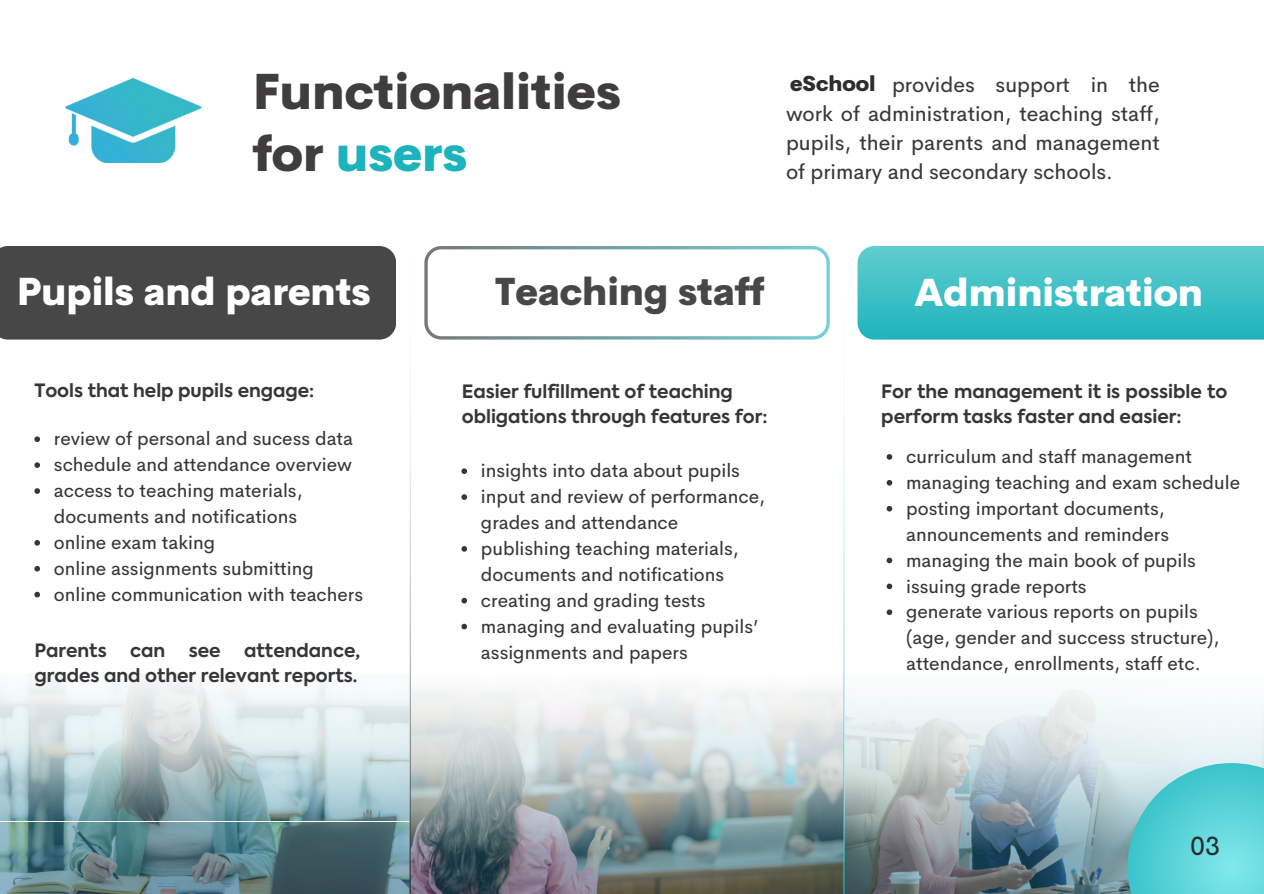
<style>
.page{position:relative;width:1264px;height:894px;background:#fff}
.page>*{position:absolute;margin:0;border:0;box-sizing:border-box;transform-origin:0 0}
.t1{font:800 48.9px/61.8px "Cerebri Sans";color:#403d3f}
.t2{font:800 37.8px "Cerebri Sans";color:#fff}
.t3{font:800 37.8px "Cerebri Sans";color:#474747}
.t4{font:26.4px "Cerebri Sans";color:#2b2d2c}
.t5{font:21px/29.2px "Cerebri Sans";color:#373838;text-align:justify}
.t6{font:800 21px "Cerebri Sans";color:#2e2d2d}
.t7{font:18.75px/25.8px "Cerebri Sans";color:#363636}
.t8{font:700 18.3px/24.8px "Axiforma";color:#363636}
.s1{color:#1db3bd}
.s2{color:#fff}
</style>
<div class="page">
<svg style="left:0;top:820px;width:409px;height:73px;background:#587c83"></svg>
<svg style="left:0;top:663px;width:410px;height:157px"></svg>
<svg style="left:857px;top:246px;width:406px;height:93px;background:#40c0c6"></svg>
<svg style="left:409px;top:853px;width:434px;height:40px;background:#646c6e"></svg>
<svg style="left:844px;top:850px;width:283px;height:43px;background:#5c7079"></svg>
<svg style="left:844px;top:667px;width:419px;height:183px"></svg>
<div style="left:0;top:246px;width:396px;height:93px;background:#474747"></div>
<svg style="left:409px;top:672px;width:434px;height:181px"></svg>
<svg style="left:1127px;top:762px;width:136px;height:131px;background:#69d3d9"></svg>
<img style="left:65px;top:78px;width:136px;height:85px">
<svg style="left:424px;top:246px;width:405px;height:93px"></svg>
<svg style="left:34px;top:436px;width:6px;height:6px"></svg>
<svg style="left:34px;top:462px;width:6px;height:6px"></svg>
<svg style="left:34px;top:488px;width:6px;height:5px"></svg>
<svg style="left:34px;top:540px;width:6px;height:5px"></svg>
<svg style="left:34px;top:565px;width:6px;height:6px"></svg>
<svg style="left:34px;top:591px;width:6px;height:6px"></svg>
<hr style="left:410px;top:246px;width:1px;height:647px;background:#bfbfbf">
<hr style="left:843px;top:293px;width:1px;height:600px;background:#bfbfbf">
<svg style="left:461px;top:468px;width:6px;height:6px"></svg>
<svg style="left:461px;top:494px;width:6px;height:5px"></svg>
<svg style="left:461px;top:546px;width:6px;height:5px"></svg>
<svg style="left:461px;top:597px;width:6px;height:6px"></svg>
<svg style="left:461px;top:623px;width:6px;height:6px"></svg>
<svg style="left:886px;top:454px;width:6px;height:5px"></svg>
<svg style="left:886px;top:480px;width:6px;height:5px"></svg>
<svg style="left:886px;top:505px;width:6px;height:6px"></svg>
<svg style="left:886px;top:557px;width:6px;height:6px"></svg>
<svg style="left:886px;top:583px;width:6px;height:6px"></svg>
<svg style="left:886px;top:609px;width:6px;height:6px"></svg>
<p class="t1" style="left:253px;top:62px;width:369px">Functionalities for <span class="s1">users</span></p>
<p class="t5" style="left:786px;top:70px;width:375px"><span class="s2">eUniversity</span>provides support in the work of administration, teaching staff, pupils, their parents and management of primary and secondary schools.</p>
<p class="t6" style="left:790px;top:71px;width:87px">eSchool</p>
<p class="t2" style="left:17px;top:268px;width:355px">Pupils and parents</p>
<p class="t3" style="left:495px;top:268px;width:271px">Teaching staff</p>
<p class="t2" style="left:914px;top:270px;width:290px">Administration</p>
<p class="t8" style="left:34px;top:380px;width:281px">Tools that help pupils engage:</p>
<h2 class="t7" style="left:54px;top:426px;width:301px">review of personal and sucess data</h2>
<h2 class="t7" style="left:54px;top:452px;width:300px">schedule and attendance overview</h2>
<h5 class="t7" style="left:54px;top:478px;width:250px">access to teaching materials, documents and notifications</h5>
<p class="t7" style="left:54px;top:529px;width:162px">online exam taking</p>
<p class="t7" style="left:54px;top:555px;width:261px">online assignments submitting</p>
<p class="t7" style="left:54px;top:581px;width:311px">online communication with teachers</p>
<p class="t8" style="left:34px;top:639px;width:327px;line-height:25.3px;text-align:right">attendance,<br>grades and other relevant reports.</p>
<p class="t8" style="left:34px;top:639px;width:74px">Parents</p>
<p class="t8" style="left:130px;top:639px;width:37px">can</p>
<p class="t8" style="left:189px;top:639px;width:33px">see</p>
<p class="t8" style="left:462px;top:381px;width:307px">Easier fulfillment of teaching obligations through features for:</p>
<p class="t7" style="left:481px;top:458px;width:260px">insights into data about pupils</p>
<h5 class="t7" style="left:481px;top:484px;width:285px">input and review of performance, grades and attendance</h5>
<p class="t7" style="left:481px;top:535px;width:259px">publishing teaching materials, documents and notifications</p>
<p class="t7" style="left:481px;top:587px;width:226px">creating and grading tests</p>
<h2 class="t7" style="left:481px;top:613px;width:279px">managing and evaluating pupils’ assignments and papers</h2>
<h5 class="t8" style="left:881px;top:381px;width:348px">For the management it is possible to perform tasks faster and easier:</h5>
<p class="t7" style="left:906px;top:444px;width:287px">curriculum and staff management</p>
<p class="t7" style="left:906px;top:469px;width:335px">managing teaching and exam schedule</p>
<p class="t7" style="left:906px;top:495px;width:264px">posting important documents, announcements and reminders</p>
<p class="t7" style="left:906px;top:547px;width:291px">managing the main book of pupils</p>
<p class="t7" style="left:906px;top:573px;width:182px">issuing grade reports</p>
<p class="t7" style="left:906px;top:599px;width:315px">generate various reports on pupils (age, gender and success structure), attendance, enrollments, staff etc.</p>
<p class="t4" style="left:1190px;top:828px;width:31px">03</p>
</div>
